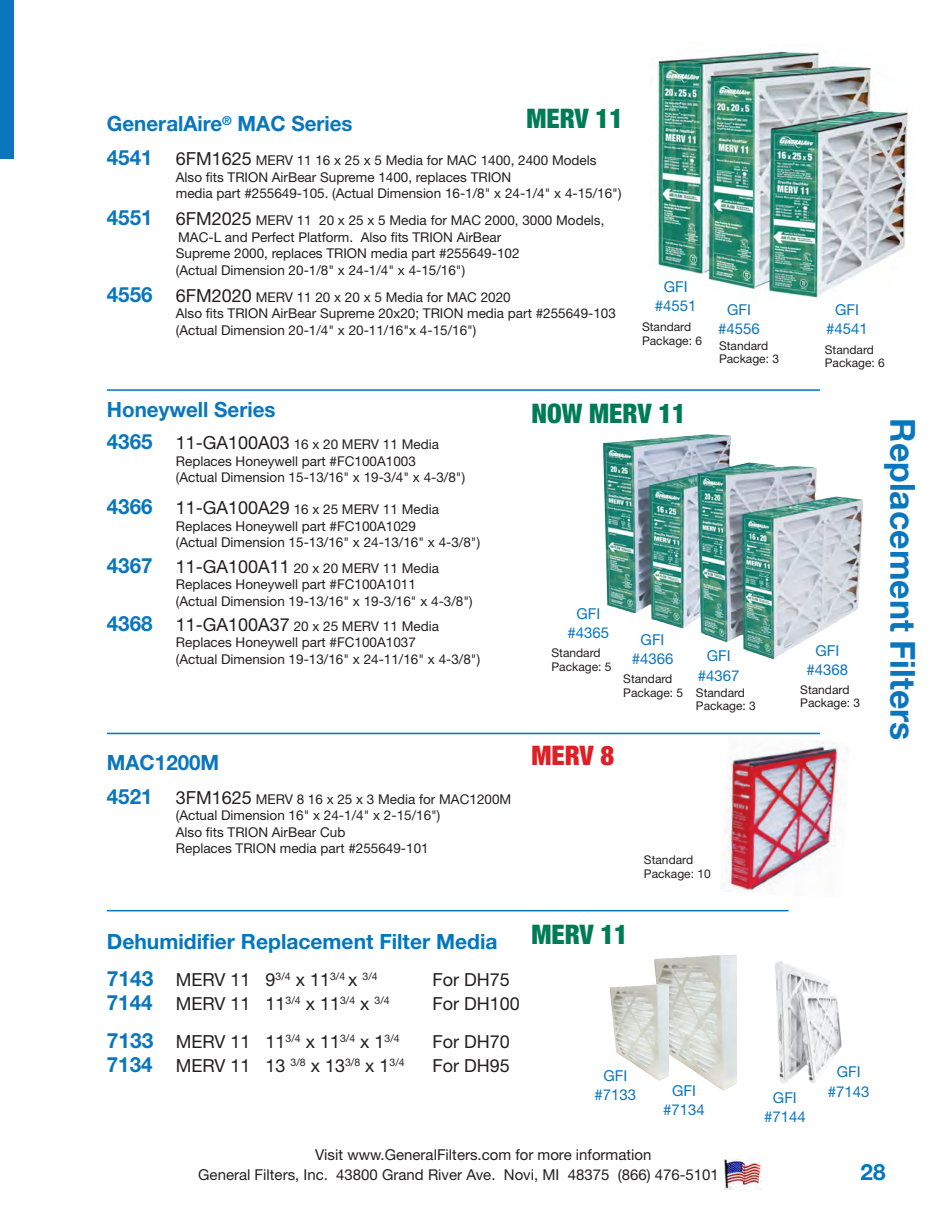
<style>
.page{position:relative;width:945px;height:1215px;background:#fff}
.page>*{position:absolute;margin:0;border:0;box-sizing:border-box;transform-origin:0 0}
.t1{font:700 34.5px "Helvetica Neue LT Std";color:#0976bd}
.t2{font:900 condensed 27px "Helvetica Neue LT Std";color:#007c54}
.t3{font:900 condensed 27px "Helvetica Neue LT Std";color:#de1f26}
.t4{font:700 22.5px "Helvetica Neue LT Std";color:#0077c0}
.t5{font:700 21px "Helvetica Neue LT Std";color:#0976bd}
.t6{font:700 21px "Helvetica Neue LT Std";color:#0077c0}
.t7{font:18px "Helvetica Neue LT Std";color:#231f20}
.t8{font:15px "Helvetica Neue LT Std";color:#231f20}
.t9{font:15px/19.5px "Helvetica Neue LT Std";color:#0976bd;text-align:center}
.t10{font:13.5px/16.5px "Helvetica Neue LT Std";color:#231f20}
.t11{font:12px/13.5px "Helvetica Neue LT Std";color:#231f20}
.s1{font-weight:700;font-size:21px;color:#0976bd}
.s2{font-size:18px}
</style>
<div class="page">
<img style="left:603px;top:434px;width:260px;height:226px">
<img style="left:654px;top:954px;width:83px;height:137px">
<img style="left:775px;top:961px;width:67px;height:123px">
<img style="left:720px;top:741px;width:128px;height:151px">
<hr style="left:107px;top:389px;width:713px;height:2px;background:#0077c0">
<hr style="left:107px;top:733px;width:713px;height:1px;background:#0077c0">
<hr style="left:107px;top:910px;width:682px;height:1px;background:#0077c0">
<div style="left:0;top:0;width:14px;height:159px;background:#0976bd"></div>
<img style="left:657px;top:51px;width:254px;height:247px">
<img style="left:609px;top:983px;width:60px;height:99px">
<img style="left:725px;top:1160px;width:37px;height:29px">
<h2 class="t2" style="left:527px;top:101px;width:98px">MERV 11</h2>
<h3 class="t5" style="left:107px;top:111px;width:247px">GeneralAire<sup>®</sup> MAC Series</h3>
<p class="t10" style="left:176px;top:152px;width:447px;text-indent:-69px"><span class="s1">4541</span> <span class="s2">6FM1625</span> MERV 11 16 x 25 x 5 Media for MAC 1400, 2400 Models<br>Also fits TRION AirBear Supreme 1400, replaces TRION<br>media part #255649-105. (Actual Dimension 16-1/8" x 24-1/4" x 4-15/16")</p>
<p class="t10" style="left:176px;top:212px;width:430px;text-indent:-69px"><span class="s1">4551</span> <span class="s2">6FM2025</span> MERV 11 20 x 25 x 5 Media for MAC 2000, 3000 Models, MAC-L and Perfect Platform. Also fits TRION AirBear<br>Supreme 2000, replaces TRION media part #255649-102<br>(Actual Dimension 20-1/8" x 24-1/4" x 4-15/16")</p>
<p class="t10" style="left:176px;top:289px;width:442px;text-indent:-69px"><span class="s1">4556</span> <span class="s2">6FM2020</span> MERV 11 20 x 20 x 5 Media for MAC 2020<br>Also fits TRION AirBear Supreme 20x20; TRION media part #255649-103 (Actual Dimension 20-1/4" x 20-11/16"x 4-15/16")</p>
<p class="t9" style="left:655px;top:277px;width:43px">GFI #4551</p>
<p class="t11" style="left:642px;top:320px;width:62px">Standard<br>Package: 6</p>
<p class="t9" style="left:718px;top:299px;width:43px">GFI #4556</p>
<p class="t9" style="left:826px;top:299px;width:43px">GFI #4541</p>
<p class="t11" style="left:719px;top:338px;width:62px">Standard<br>Package: 3</p>
<p class="t11" style="left:825px;top:343px;width:62px">Standard<br>Package: 6</p>
<h3 class="t5" style="left:107px;top:397px;width:170px">Honeywell Series</h3>
<p class="t10" style="left:176px;top:436px;width:291px;text-indent:-69px"><span class="s1">4365</span> <span class="s2">11-GA100A03</span> 16 x 20 MERV 11 Media<br>Replaces Honeywell part #FC100A1003<br>(Actual Dimension 15-13/16" x 19-3/4" x 4-3/8")</p>
<p class="t10" style="left:176px;top:501px;width:306px;text-indent:-69px"><span class="s1">4366</span> <span class="s2">11-GA100A29</span> 16 x 25 MERV 11 Media<br>Replaces Honeywell part #FC100A1029<br>(Actual Dimension 15-13/16" x 24-13/16" x 4-3/8")</p>
<p class="t10" style="left:176px;top:559px;width:298px;text-indent:-69px"><span class="s1">4367</span> <span class="s2">11-GA100A11</span> 20 x 20 MERV 11 Media<br>Replaces Honeywell part #FC100A1011<br>(Actual Dimension 19-13/16" x 19-3/16" x 4-3/8")</p>
<p class="t10" style="left:176px;top:618px;width:306px;text-indent:-69px"><span class="s1">4368</span> <span class="s2">11-GA100A37</span> 20 x 25 MERV 11 Media<br>Replaces Honeywell part #FC100A1037<br>(Actual Dimension 19-13/16" x 24-11/16" x 4-3/8")</p>
<p class="t9" style="left:568px;top:603px;width:43px">GFI #4365</p>
<h2 class="t2" style="left:531px;top:397px;width:156px">NOW MERV 11</h2>
<p class="t9" style="left:632px;top:629px;width:43px">GFI #4366</p>
<p class="t9" style="left:698px;top:646px;width:43px">GFI #4367</p>
<p class="t9" style="left:807px;top:640px;width:43px">GFI #4368</p>
<p class="t11" style="left:551px;top:646px;width:62px">Standard<br>Package: 5</p>
<p class="t11" style="left:623px;top:672px;width:51px">Standard</p>
<p class="t11" style="left:623px;top:686px;width:123px">Package: 5 Standard</p>
<p class="t11" style="left:696px;top:699px;width:62px">Package: 3</p>
<p class="t11" style="left:800px;top:683px;width:62px">Standard<br>Package: 3</p>
<h3 class="t5" style="left:107px;top:750px;width:114px">MAC1200M</h3>
<p class="t10" style="left:176px;top:791px;width:337px;text-indent:-69px"><span class="s1">4521</span> <span class="s2">3FM1625</span> MERV 8 16 x 25 x 3 Media for MAC1200M (Actual Dimension 16" x 24-1/4" x 2-15/16")<br>Also fits TRION AirBear Cub<br>Replaces TRION media part #255649-101</p>
<h2 class="t3" style="left:531px;top:739px;width:84px">MERV 8</h2>
<p class="t11" style="left:644px;top:853px;width:68px">Standard<br>Package: 10</p>
<h1 class="t1" style="left:924px;top:418px;width:324px;rotate:90deg">Replacement Filters</h1>
<h3 class="t6" style="left:107px;top:929px;width:392px">Dehumidifier Replacement Filter Media</h3>
<h3 class="t7" style="left:107px;top:969px;width:272px"><span class="s1">7143</span> MERV 11 9<sup>3/4</sup> x 11<sup>3/4</sup> x <sup>3/4</sup></h3>
<h3 class="t7" style="left:432px;top:969px;width:79px">For DH75</h3>
<h3 class="t7" style="left:107px;top:993px;width:284px"><span class="s1">7144</span> MERV 11 11<sup>3/4</sup> x 11<sup>3/4</sup> x <sup>3/4</sup></h3>
<h3 class="t7" style="left:432px;top:993px;width:89px">For DH100</h3>
<h3 class="t7" style="left:107px;top:1031px;width:294px"><span class="s1">7133</span> MERV 11 11<sup>3/4</sup> x 11<sup>3/4</sup> x 1<sup>3/4</sup></h3>
<h3 class="t7" style="left:432px;top:1031px;width:79px">For DH70</h3>
<h3 class="t7" style="left:107px;top:1055px;width:299px"><span class="s1">7134</span> MERV 11 13 <sup>3/8</sup> x 13<sup>3/8</sup> x 1<sup>3/4</sup></h3>
<h3 class="t7" style="left:432px;top:1055px;width:79px">For DH95</h3>
<h2 class="t2" style="left:531px;top:917px;width:98px">MERV 11</h2>
<p class="t9" style="left:594px;top:1066px;width:43px">GFI #7133</p>
<p class="t9" style="left:663px;top:1080px;width:43px">GFI #7134</p>
<p class="t8" style="left:315px;top:1146px;width:338px">Visit www.GeneralFilters.com for more information</p>
<p class="t9" style="left:764px;top:1087px;width:43px">GFI #7144</p>
<p class="t9" style="left:828px;top:1062px;width:43px">GFI #7143</p>
<p class="t8" style="left:198px;top:1166px;width:522px">General Filters, Inc. 43800 Grand River Ave. Novi, MI 48375 (866) 476-5101</p>
<h3 class="t4" style="left:861px;top:1158px;width:27px">28</h3>
</div>
